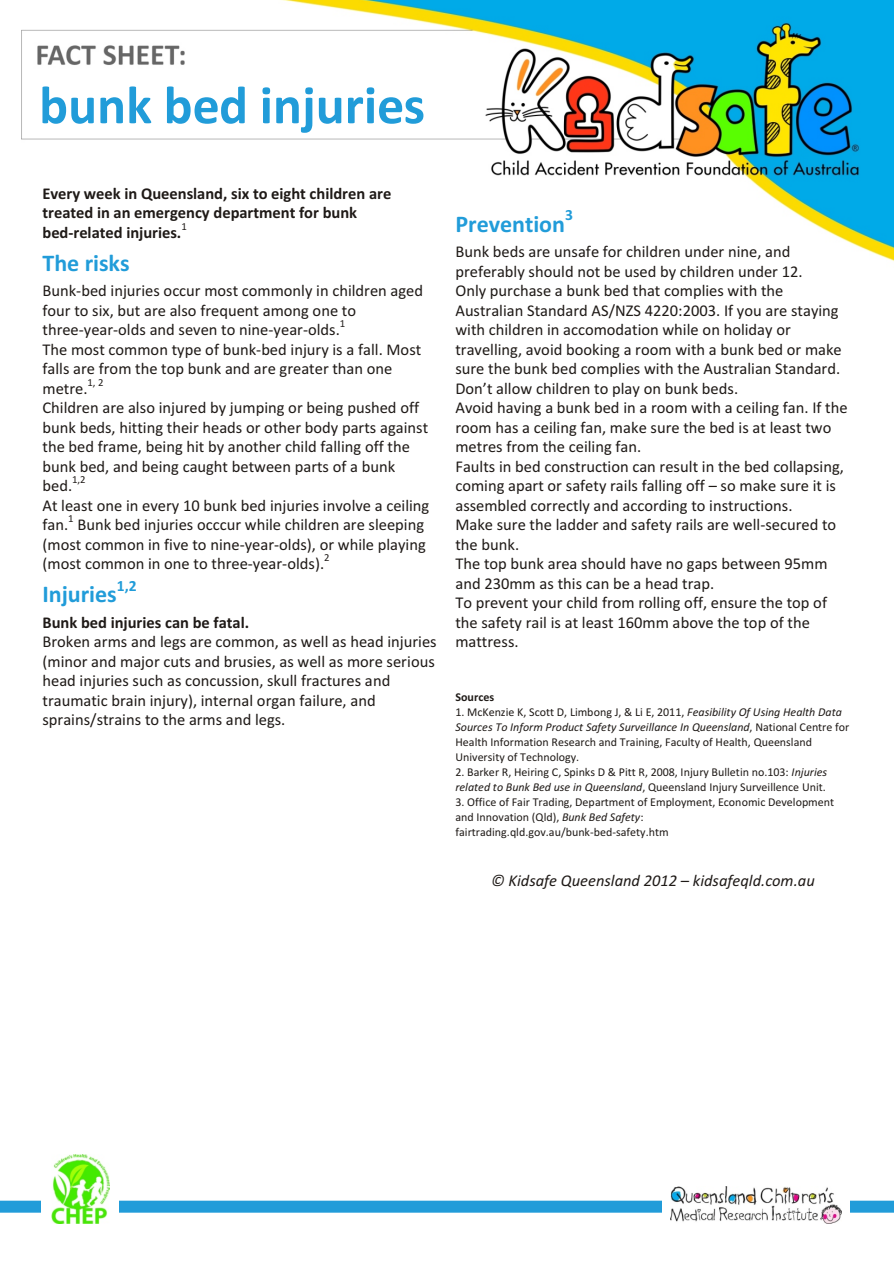
<style>
.page{position:relative;width:894px;height:1263px;background:#fff}
.page>*{position:absolute;margin:0;border:0;box-sizing:border-box;transform-origin:0 0}
.t1{font:700 54px "Calibri";color:#219cd9}
.t2{font:700 24px "Calibri";color:#219cd9}
.t3{font:16.5px/19.5px "Calibri";color:#1f1a17}
.t4{font:700 16.5px/19.5px "Calibri";color:#1f1a17}
.t5{font:italic 16.5px "Calibri";color:#1f1a17}
.t6{font:700 15.6px "Calibri";color:#219cd9}
.t7{font:12px/15px "Calibri";color:#1f1a17}
.t8{font:700 12px "Calibri";color:#1f1a17}
.t9{font:10.8px "Calibri";color:#1f1a17}
.s1{font-style:italic}
</style>
<div class="page">
<div style="left:0;top:1201px;width:894px;height:12px;background:#219cd9"></div>
<img style="left:21px;top:0;width:873px;height:261px">
<div style="left:42px;top:1154px;width:77px;height:78px;background:#fff"></div>
<img style="left:52px;top:1154px;width:57px;height:70px">
<div style="left:662px;top:1174px;width:188px;height:58px;background:#fff"></div>
<img style="left:671px;top:1186px;width:170px;height:38px">
<h1 class="t1" style="left:39px;top:83px;width:387px">bunk bed injuries</h1>
<p class="t4" style="left:43px;top:185px;width:350px">Every week in Queensland, six to eight children are treated in an emergency department for bunk bed-related injuries.</p>
<p class="t9" style="left:182px;top:222px;width:7px">1</p>
<h2 class="t2" style="left:43px;top:253px;width:89px">The risks</h2>
<p class="t3" style="left:43px;top:282px;width:382px">Bunk-bed injuries occur most commonly in children aged four to six, but are also frequent among one to three-year-olds and seven to nine-year-olds.</p>
<p class="t9" style="left:340px;top:319px;width:7px">1</p>
<p class="t3" style="left:43px;top:341px;width:380px">The most common type of bunk-bed injury is a fall. Most falls are from the top bunk and are greater than one metre.</p>
<p class="t9" style="left:88px;top:378px;width:17px">1, 2</p>
<p class="t3" style="left:43px;top:399px;width:387px">Children are also injured by jumping or being pushed off bunk beds, hitting their heads or other body parts against the bed frame, being hit by another child falling off the bunk bed, and being caught between parts of a bunk bed.</p>
<p class="t9" style="left:72px;top:475px;width:15px">1,2</p>
<p class="t3" style="left:43px;top:497px;width:388px">At least one in every 10 bunk bed injuries involve a ceiling fan.</p>
<p class="t9" style="left:68px;top:514px;width:7px">1</p>
<p class="t3" style="left:43px;top:516px;width:385px;text-align:justify;text-indent:35px">Bunk bed injuries occcur while children are sleeping (most common in five to nine-year-olds), or while playing (most common in one to three-year-olds).</p>
<p class="t9" style="left:324px;top:553px;width:7px">2</p>
<h2 class="t2" style="left:43px;top:584px;width:76px">Injuries</h2>
<p class="t6" style="left:117px;top:579px;width:21px">1,2</p>
<p class="t4" style="left:43px;top:614px;width:208px">Bunk bed injuries can be fatal.</p>
<p class="t3" style="left:43px;top:633px;width:396px">Broken arms and legs are common, as well as head injuries (minor and major cuts and brusies, as well as more serious head injuries such as concussion, skull fractures and traumatic brain injury), internal organ failure, and sprains/strains to the arms and legs.</p>
<p class="t6" style="left:565px;top:209px;width:9px">3</p>
<p class="t3" style="left:455px;top:243px;width:394px">Bunk beds are unsafe for children under nine, and preferably should not be used by children under 12.<br>Only purchase a bunk bed that complies with the Australian Standard AS/NZS 4220:2003. If you are staying with children in accomodation while on holiday or travelling, avoid booking a room with a bunk bed or make sure the bunk bed complies with the Australian Standard.<br>Don’t allow children to play on bunk beds.<br>Avoid having a bunk bed in a room with a ceiling fan. If the room has a ceiling fan, make sure the bed is at least two metres from the ceiling fan.<br>Faults in bed construction can result in the bed collapsing, coming apart or safety rails falling off – so make sure it is assembled correctly and according to instructions.<br>Make sure the ladder and safety rails are well-secured to the bunk.<br>The top bunk area should have no gaps between 95mm and 230mm as this can be a head trap.<br>To prevent your child from rolling off, ensure the top of the safety rail is at least 160mm above the top of the mattress.</p>
<h2 class="t2" style="left:455px;top:214px;width:111px">Prevention</h2>
<p class="t8" style="left:455px;top:692px;width:40px">Sources</p>
<p class="t7" style="left:455px;top:706px;width:395px">1. McKenzie K, Scott D, Limbong J, &amp; Li E, 2011, <span class="s1">Feasibility Of Using Health Data Sources To Inform Product Safety Surveillance In Queensland</span>, National Centre for Health Information Research and Training, Faculty of Health, Queensland University of Technology.</p>
<p class="t7" style="left:455px;top:766px;width:373px">2. Barker R, Heiring C, Spinks D &amp; Pitt R, 2008, Injury Bulletin no.103: <span class="s1">Injuries related to Bunk Bed use in Queensland</span>, Queensland Injury Surveillence Unit.</p>
<p class="t7" style="left:455px;top:796px;width:380px">3. Office of Fair Trading, Department of Employment, Economic Development and Innovation (Qld), <span class="s1">Bunk Bed Safety</span>: fairtrading.qld.gov.au/bunk-bed-safety.htm</p>
<p class="t5" style="left:491px;top:873px;width:325px">© Kidsafe Queensland 2012 – kidsafeqld.com.au</p>
</div>
